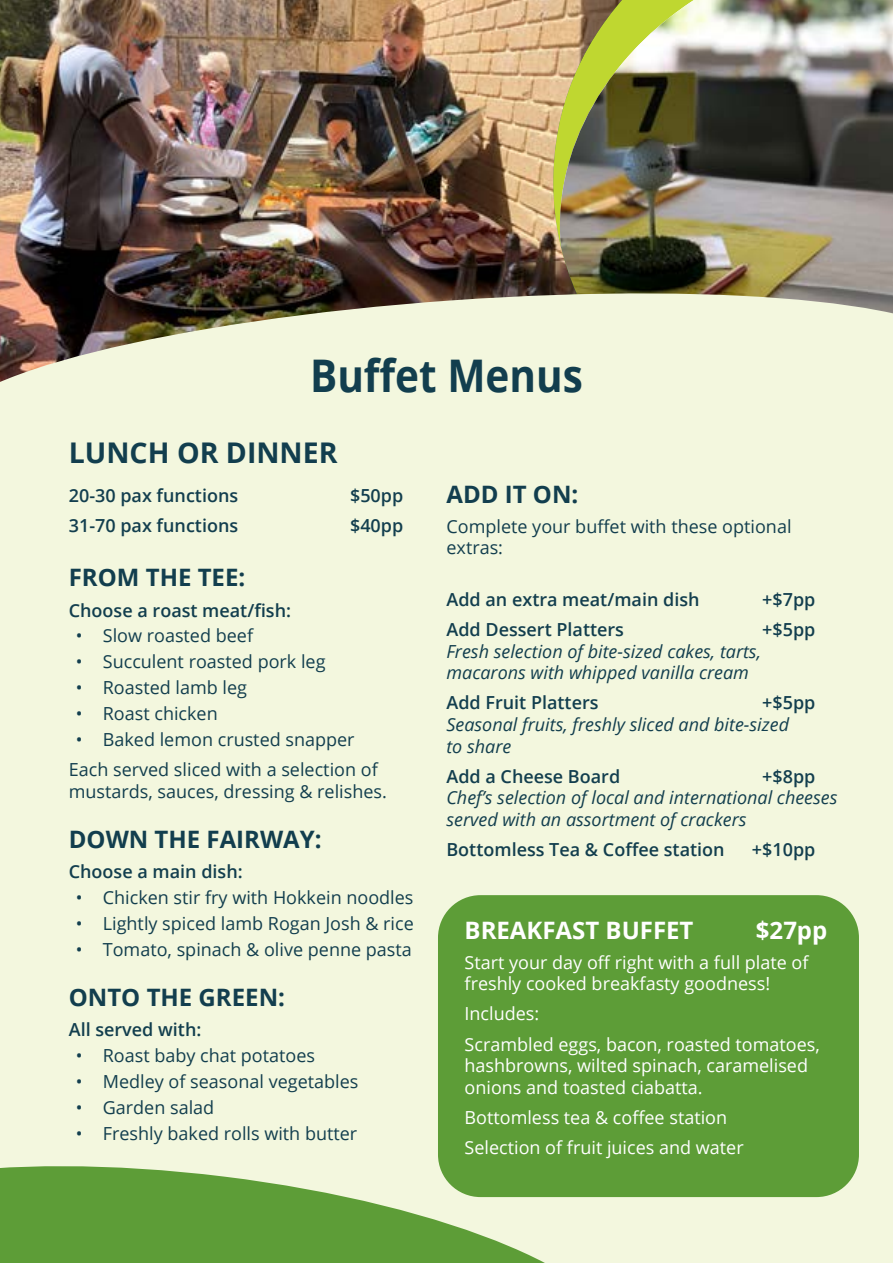
<style>
.page{position:relative;width:893px;height:1263px;background:#fff}
.page>*{position:absolute;margin:0;border:0;box-sizing:border-box;transform-origin:0 0}
.t1{font:700 45px "Open Sans";color:#123e4e;scale:.9 1}
.t2{font:700 28.5px "Open Sans";color:#123e4e}
.t3{font:700 24px "Open Sans";color:#123e4e}
.t4{font:700 24px "Open Sans";color:#fff}
.t5{font:18px/30.2px "Open Sans";color:#123e4e}
.t6{font:18px/21.6px "Open Sans";color:#fff}
.t7{font:600 18px "Open Sans";color:#123e4e}
.t8{font:italic 18px/21.6px "Open Sans";color:#123e4e}
</style>
<div class="page">
<img style="left:856px;top:0;width:37px;height:280px">
<img style="left:622px;top:0;width:234px;height:280px">
<img style="left:0;top:0;width:622px;height:280px">
<div style="left:0;top:280px;width:893px;height:983px;background:#f3f7de"></div>
<svg style="left:0;top:1149px;width:627px;height:114px;background:#98c079"></svg>
<div style="left:438px;top:895px;width:421px;height:302px;background:#5d9d37;border-radius:43px"></div>
<h1 class="t1" style="left:310px;top:344px;width:304px">Buffet Menus</h1>
<h2 class="t2" style="left:69px;top:433px;width:270px">LUNCH OR DINNER</h2>
<p class="t7" style="left:69px;top:483px;width:171px">20-30 pax functions</p>
<p class="t7" style="left:350px;top:483px;width:55px">$50pp</p>
<p class="t7" style="left:69px;top:513px;width:171px">31-70 pax functions</p>
<p class="t7" style="left:350px;top:513px;width:55px">$40pp</p>
<h3 class="t3" style="left:69px;top:561px;width:178px">FROM THE TEE:</h3>
<p class="t7" style="left:69px;top:598px;width:224px">Choose a roast meat/fish:</p>
<p class="t5" style="left:76px;top:620px;width:179px">• Slow roasted beef</p>
<p class="t5" style="left:76px;top:646px;width:251px">• Succulent roasted pork leg</p>
<p class="t5" style="left:76px;top:672px;width:173px">• Roasted lamb leg</p>
<p class="t5" style="left:76px;top:698px;width:143px">• Roast chicken</p>
<p class="t5" style="left:69px;top:724px;width:310px;text-indent:7px">• Baked lemon crusted snapper<br>Each served sliced with a selection of</p>
<p class="t5" style="left:69px;top:775px;width:320px">mustards, sauces, dressing &amp; relishes.</p>
<h3 class="t3" style="left:69px;top:822px;width:254px">DOWN THE FAIRWAY:</h3>
<p class="t7" style="left:69px;top:859px;width:175px">Choose a main dish:</p>
<p class="t5" style="left:76px;top:882px;width:339px">• Chicken stir fry with Hokkein noodles</p>
<p class="t5" style="left:76px;top:908px;width:340px">• Lightly spiced lamb Rogan Josh &amp; rice</p>
<p class="t5" style="left:76px;top:933px;width:338px">• Tomato, spinach &amp; olive penne pasta</p>
<h3 class="t3" style="left:69px;top:980px;width:218px">ONTO THE GREEN:</h3>
<p class="t7" style="left:69px;top:1017px;width:134px">All served with:</p>
<p class="t5" style="left:76px;top:1040px;width:241px">• Roast baby chat potatoes</p>
<p class="t5" style="left:76px;top:1066px;width:284px">• Medley of seasonal vegetables</p>
<p class="t5" style="left:76px;top:1092px;width:140px">• Garden salad</p>
<p class="t5" style="left:76px;top:1117px;width:283px">• Freshly baked rolls with butter</p>
<h3 class="t3" style="left:446px;top:477px;width:133px">ADD IT ON:</h3>
<p class="t5" style="left:446px;top:515px;width:347px;line-height:21.6px">Complete your buffet with these optional extras:</p>
<p class="t7" style="left:446px;top:587px;width:255px">Add an extra meat/main dish</p>
<p class="t7" style="left:762px;top:587px;width:55px">+$7pp</p>
<p class="t7" style="left:446px;top:617px;width:179px">Add Dessert Platters</p>
<p class="t7" style="left:762px;top:617px;width:55px">+$5pp</p>
<p class="t8" style="left:446px;top:640px;width:316px">Fresh selection of bite-sized cakes, tarts, macarons with whipped vanilla cream</p>
<p class="t7" style="left:446px;top:690px;width:154px">Add Fruit Platters</p>
<p class="t7" style="left:762px;top:690px;width:55px">+$5pp</p>
<p class="t8" style="left:446px;top:713px;width:344px">Seasonal fruits, freshly sliced and bite-sized to share</p>
<p class="t7" style="left:446px;top:764px;width:175px">Add a Cheese Board</p>
<p class="t7" style="left:762px;top:764px;width:55px">+$8pp</p>
<p class="t8" style="left:446px;top:786px;width:392px">Chef’s selection of local and international cheeses served with an assortment of crackers</p>
<p class="t7" style="left:446px;top:837px;width:280px">Bottomless Tea &amp; Coffee station</p>
<p class="t7" style="left:752px;top:837px;width:65px">+$10pp</p>
<h3 class="t4" style="left:465px;top:913px;width:230px">BREAKFAST BUFFET</h3>
<h3 class="t4" style="left:756px;top:913px;width:73px">$27pp</h3>
<p class="t6" style="left:465px;top:951px;width:346px">Start your day off right with a full plate of freshly cooked breakfasty goodness!</p>
<p class="t6" style="left:465px;top:998px;width:357px;line-height:30.2px">Includes:<br>Scrambled eggs, bacon, roasted tomatoes,</p>
<p class="t6" style="left:465px;top:1054px;width:345px">hashbrowns, wilted spinach, caramelised onions and toasted ciabatta.</p>
<p class="t6" style="left:465px;top:1102px;width:281px;line-height:30.2px">Bottomless tea &amp; coffee station<br>Selection of fruit juices and water</p>
</div>
